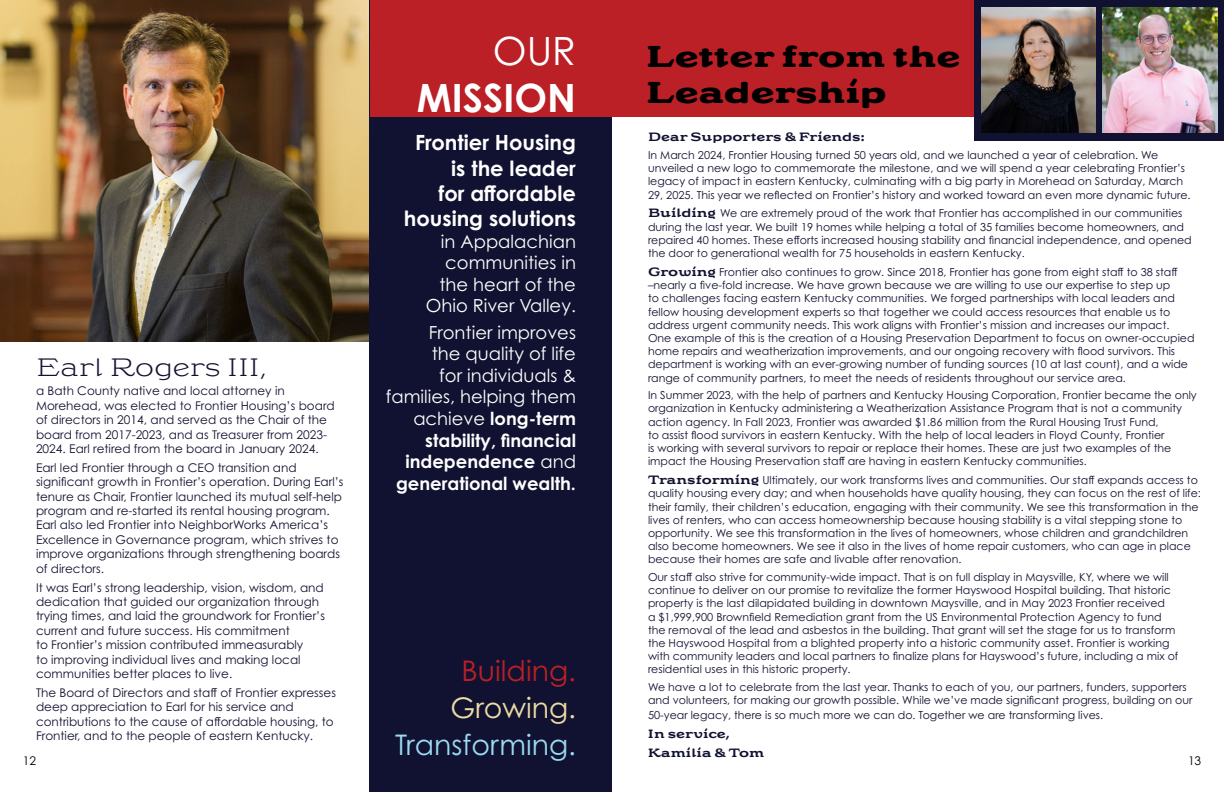
<style>
.page{position:relative;width:1224px;height:792px;background:#fff}
.page>*{position:absolute;margin:0;border:0;box-sizing:border-box;transform-origin:0 0}
.t1{font:700 39px "Century Gothic Pro";color:#fff}
.t2{font:39px "Century Gothic Pro";color:#fff}
.t3{font:700 30px/36px "Riquet";color:#000}
.t4{font:28.4px "Century Gothic Pro";color:#9adaf2}
.t5{font:28.4px "Century Gothic Pro";color:#ba2026}
.t6{font:28.4px "Century Gothic Pro";color:#eddca5}
.t7{font:200 25px "Riquet";color:#111231}
.t8{font:700 21px/25.2px "Century Gothic Pro";color:#fff;text-align:right}
.t9{font:18px/21.6px "Century Gothic Pro";color:#fff;text-align:right}
.t10{font:12px/14.4px "Century Gothic Pro";color:#111231}
.t11{font:12px/18.9px "Riquet";color:#111231}
.t12{font:12px "Century Gothic Pro";color:#000}
.t13{font:11px/13.2px "Century Gothic Pro";color:#111231}
.s1{font-family:"Riquet";font-size:12px}
.s2{font-weight:700}
</style>
<div class="page">
<div style="left:369px;top:0;width:243px;height:792px;background:#111231"></div>
<div style="left:370px;top:0;width:854px;height:117px;background:#ba2026"></div>
<img style="left:0;top:0;width:369px;height:342px">
<div style="left:974px;top:0;width:250px;height:141px;background:#111231"></div>
<img style="left:982px;top:7px;width:114px;height:126px">
<img style="left:1103px;top:7px;width:114px;height:126px">
<h1 class="t2" style="left:493px;top:27px;width:85px">OUR</h1>
<h1 class="t1" style="left:417px;top:73px;width:161px">MISSION</h1>
<h2 class="t3" style="left:646px;top:37px;width:316px">Letter from the<br>Leadership</h2>
<p class="t11" style="left:648px;top:127px;width:218px">Dear Supporters &amp; Friends:</p>
<p class="t13" style="left:648px;top:148px;width:544px">In March 2024, Frontier Housing turned 50 years old, and we launched a year of celebration. We unveiled a new logo to commemorate the milestone, and we will spend a year celebrating Frontier’s legacy of impact in eastern Kentucky, culminating with a big party in Morehead on Saturday, March 29, 2025. This year we reflected on Frontier’s history and worked toward an even more dynamic future.</p>
<p class="t13" style="left:648px;top:207px;width:545px"><span class="s1">Building</span> We are extremely proud of the work that Frontier has accomplished in our communities during the last year. We built 19 homes while helping a total of 35 families become homeowners, and repaired 40 homes. These efforts increased housing stability and financial independence, and opened the door to generational wealth for 75 households in eastern Kentucky.</p>
<p class="t13" style="left:648px;top:265px;width:548px"><span class="s1">Growing</span> Frontier also continues to grow. Since 2018, Frontier has gone from eight staff to 38 staff –nearly a five-fold increase. We have grown because we are willing to use our expertise to step up<br>to challenges facing eastern Kentucky communities. We forged partnerships with local leaders and fellow housing development experts so that together we could access resources that enable us to address urgent community needs. This work aligns with Frontier’s mission and increases our impact.<br>One example of this is the creation of a Housing Preservation Department to focus on owner-occupied home repairs and weatherization improvements, and our ongoing recovery with flood survivors. This department is working with an ever-growing number of funding sources (10 at last count), and a wide range of community partners, to meet the needs of residents throughout our service area.</p>
<p class="t13" style="left:648px;top:389px;width:550px">In Summer 2023, with the help of partners and Kentucky Housing Corporation, Frontier became the only organization in Kentucky administering a Weatherization Assistance Program that is not a community action agency. In Fall 2023, Frontier was awarded $1.86 million from the Rural Housing Trust Fund,<br>to assist flood survivors in eastern Kentucky. With the help of local leaders in Floyd County, Frontier<br>is working with several survivors to repair or replace their homes. These are just two examples of the impact the Housing Preservation staff are having in eastern Kentucky communities.</p>
<p class="t13" style="left:648px;top:473px;width:554px"><span class="s1">Transforming</span> Ultimately, our work transforms lives and communities. Our staff expands access to quality housing every day; and when households have quality housing, they can focus on the rest of life: their family, their children’s education, engaging with their community. We see this transformation in the lives of renters, who can access homeownership because housing stability is a vital stepping stone to opportunity. We see this transformation in the lives of homeowners, whose children and grandchildren also become homeowners. We see it also in the lives of home repair customers, who can age in place because their homes are safe and livable after renovation.</p>
<p class="t13" style="left:648px;top:570px;width:532px">Our staff also strive for community-wide impact. That is on full display in Maysville, KY, where we will continue to deliver on our promise to revitalize the former Hayswood Hospital building. That historic property is the last dilapidated building in downtown Maysville, and in May 2023 Frontier received<br>a $1,999,900 Brownfield Remediation grant from the US Environmental Protection Agency to fund the removal of the lead and asbestos in the building. That grant will set the stage for us to transform the Hayswood Hospital from a blighted property into a historic community asset. Frontier is working with community leaders and local partners to finalize plans for Hayswood’s future, including a mix of residential uses in this historic property.</p>
<p class="t13" style="left:648px;top:680px;width:546px">We have a lot to celebrate from the last year. Thanks to each of you, our partners, funders, supporters and volunteers, for making our growth possible. While we’ve made significant progress, building on our</p>
<p class="t13" style="left:648px;top:708px;width:457px">50-year legacy, there is so much more we can do. Together we are transforming lives.</p>
<p class="t11" style="left:648px;top:724px;width:118px">In service,<br>Kamilia &amp; Tom</p>
<h3 class="t8" style="left:404px;top:130px;width:174px">Frontier Housing is the leader<br>for affordable housing solutions</h3>
<h3 class="t9" style="left:426px;top:230px;width:152px">in Appalachian communities in the heart of the<br>Ohio River Valley.</h3>
<h3 class="t9" style="left:386px;top:321px;width:192px">Frontier improves<br>the quality of life<br>for individuals &amp; families, helping them achieve <span class="s2">long-term stability, financial independence</span> and <span class="s2">generational wealth.</span></h3>
<h3 class="t7" style="left:36px;top:352px;width:232px">Earl Rogers III,</h3>
<p class="t10" style="left:36px;top:384px;width:300px">a Bath County native and local attorney in Morehead, was elected to Frontier Housing’s board of directors in 2014, and served as the Chair of the board from 2017-2023, and as Treasurer from 2023- 2024. Earl retired from the board in January 2024.</p>
<p class="t10" style="left:36px;top:460px;width:309px">Earl led Frontier through a CEO transition and significant growth in Frontier’s operation. During Earl’s tenure as Chair, Frontier launched its mutual self-help program and re-started its rental housing program.<br>Earl also led Frontier into NeighborWorks America’s Excellence in Governance program, which strives to improve organizations through strengthening boards of directors.</p>
<p class="t10" style="left:36px;top:580px;width:291px">It was Earl’s strong leadership, vision, wisdom, and dedication that guided our organization through trying times, and laid the groundwork for Frontier’s current and future success. His commitment<br>to Frontier’s mission contributed immeasurably<br>to improving individual lives and making local communities better places to live.</p>
<p class="t10" style="left:36px;top:685px;width:302px">The Board of Directors and staff of Frontier expresses deep appreciation to Earl for his service and contributions to the cause of affordable housing, to Frontier, and to the people of eastern Kentucky.</p>
<h3 class="t5" style="left:462px;top:653px;width:116px">Building.</h3>
<h3 class="t6" style="left:451px;top:691px;width:127px">Growing.</h3>
<h3 class="t4" style="left:395px;top:728px;width:182px">Transforming.</h3>
<p class="t12" style="left:23px;top:753px;width:15px">12</p>
<p class="t12" style="left:1188px;top:753px;width:15px">13</p>
</div>
